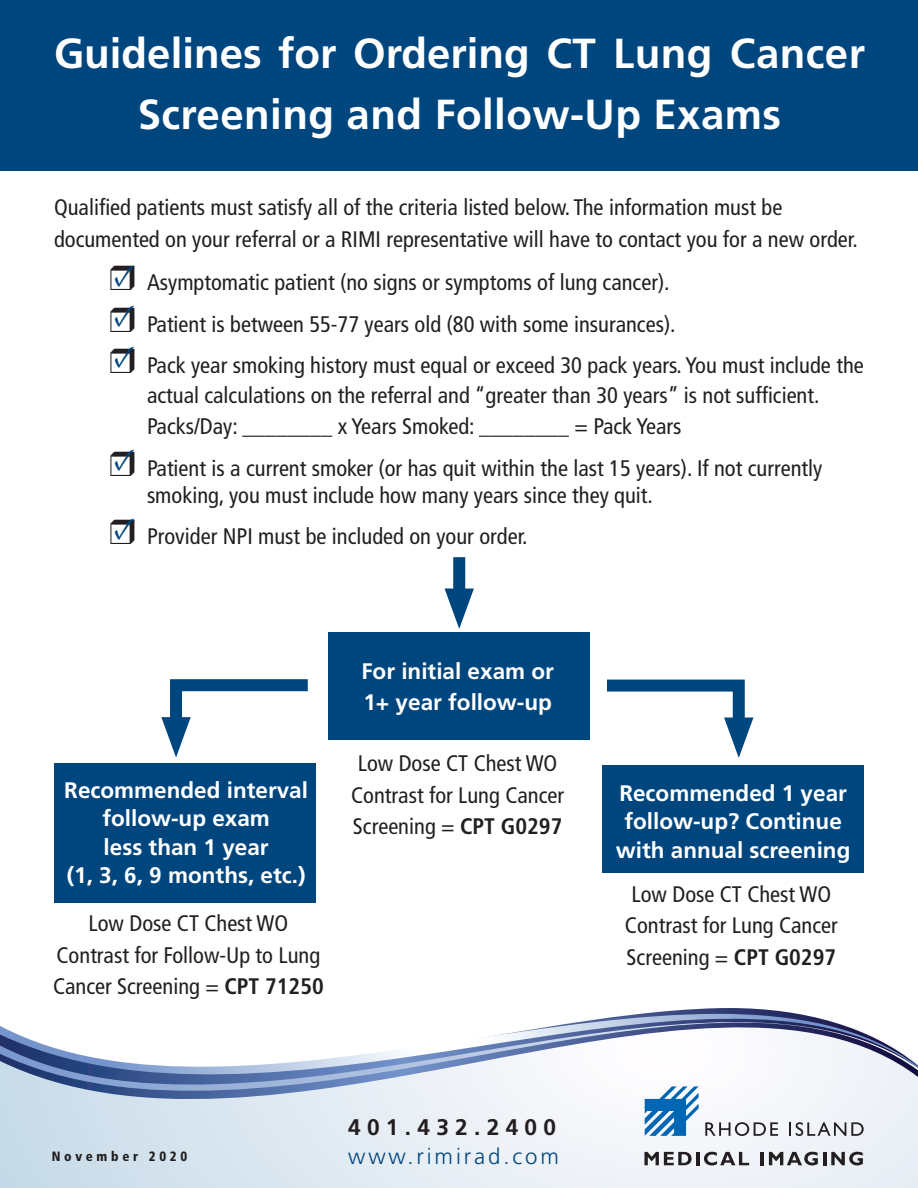
<style>
.page{position:relative;width:918px;height:1188px;background:#fff}
.page>*{position:absolute;margin:0;border:0;box-sizing:border-box;transform-origin:0 0}
.t1{font:700 42px/61.5px "Frutiger LT Std";letter-spacing:.01em;color:#fff;text-align:center}
.t2{font:31.5px "Minion Pro";color:#00467e}
.t3{font:700 22.65px "Frutiger LT Std";letter-spacing:.28em;color:#231f20}
.t4{font:condensed 22.5px/31.5px "Frutiger LT Std";color:#231f20}
.t5{font:700 22.5px/28.5px "Frutiger LT Std";color:#fff;text-align:center}
.t6{font:300 22.2px "Frutiger LT Std";letter-spacing:.13em;color:#00467e}
.t7{font:900 condensed 13.5px "Frutiger LT Std";letter-spacing:.28em;color:#231f20}
.s1{font-weight:700}
</style>
<div class="page">
<svg style="left:0;top:1129px;width:918px;height:59px"></svg>
<svg style="left:0;top:1117px;width:918px;height:12px"></svg>
<svg style="left:0;top:1098px;width:918px;height:19px"></svg>
<svg style="left:0;top:1008px;width:918px;height:90px"></svg>
<div style="left:0;top:0;width:918px;height:171px;background:#00467e"></div>
<svg style="left:645px;top:1086px;width:54px;height:50px"></svg>
<svg style="left:705px;top:1122px;width:73px;height:14px"></svg>
<svg style="left:790px;top:1122px;width:74px;height:14px"></svg>
<svg style="left:644px;top:1152px;width:105px;height:13px"></svg>
<svg style="left:761px;top:1152px;width:102px;height:13px"></svg>
<div style="left:328px;top:632px;width:262px;height:108px;background:#00467e"></div>
<div style="left:453px;top:557px;width:12px;height:48px;background:#00467e"></div>
<svg style="left:445px;top:589px;width:29px;height:40px"></svg>
<div style="left:602px;top:765px;width:262px;height:108px;background:#00467e"></div>
<div style="left:54px;top:763px;width:262px;height:139px;background:#00467e"></div>
<svg style="left:161px;top:679px;width:147px;height:79px"></svg>
<svg style="left:607px;top:679px;width:146px;height:79px"></svg>
<p class="t1" style="left:54px;top:23px;width:813px">Guidelines for Ordering CT Lung Cancer<br>Screening and Follow-Up Exams</p>
<p class="t4" style="left:54px;top:192px;width:805px">Qualified patients must satisfy all of the criteria listed below. The information must be documented on your referral or a RIMI representative will have to contact you for a new order.</p>
<p class="t4" style="left:110px;top:267px;width:562px">❒ Asymptomatic patient (no signs or symptoms of lung cancer).</p>
<p class="t4" style="left:110px;top:308px;width:568px">❒ Patient is between 55-77 years old (80 with some insurances).</p>
<p class="t4" style="left:110px;top:350px;width:756px;line-height:30px;text-align:center">❒ Pack year smoking history must equal or exceed 30 pack years. You must include the actual calculations on the referral and “greater than 30 years” is not sufficient.</p>
<p class="t4" style="left:147px;top:411px;width:536px">Packs/Day: ________ x Years Smoked: ________ = Pack Years</p>
<p class="t4" style="left:147px;top:455px;width:677px;line-height:27px;text-indent:-38px">❒ Patient is a current smoker (or has quit within the last 15 years). If not currently smoking, you must include how many years since they quit.</p>
<p class="t4" style="left:110px;top:521px;width:420px">❒ Provider NPI must be included on your order.</p>
<p class="t2" style="left:114px;top:254px;width:23px">✓</p>
<p class="t2" style="left:114px;top:294px;width:23px">✓</p>
<p class="t2" style="left:114px;top:335px;width:23px">✓</p>
<p class="t2" style="left:114px;top:438px;width:23px">✓</p>
<p class="t2" style="left:114px;top:507px;width:23px">✓</p>
<p class="t5" style="left:64px;top:776px;width:245px">Recommended interval follow-up exam</p>
<p class="t5" style="left:104px;top:833px;width:167px">less than 1 year</p>
<p class="t5" style="left:67px;top:861px;width:240px">(1, 3, 6, 9 months, etc.)</p>
<p class="t4" style="left:53px;top:908px;width:272px;text-align:center">Low Dose CT Chest WO<br>Contrast for Follow-Up to Lung<br>Cancer Screening = <span class="s1">CPT 71250</span></p>
<p class="t5" style="left:361px;top:657px;width:194px">For initial exam or</p>
<p class="t5" style="left:363px;top:688px;width:190px">1+ year follow-up</p>
<p class="t4" style="left:351px;top:748px;width:214px">Low Dose CT Chest WO<br>Contrast for Lung Cancer<br>Screening = <span class="s1">CPT G0297</span></p>
<p class="t7" style="left:52px;top:1149px;width:137px">November 2020</p>
<p class="t3" style="left:348px;top:1114px;width:209px">401.432.2400</p>
<p class="t6" style="left:348px;top:1144px;width:212px">www.rimirad.com</p>
<p class="t5" style="left:616px;top:779px;width:236px">Recommended 1 year follow-up? Continue with annual screening</p>
<p class="t4" style="left:625px;top:878px;width:214px">Low Dose CT Chest WO<br>Contrast for Lung Cancer<br>Screening = <span class="s1">CPT G0297</span></p>
</div>
